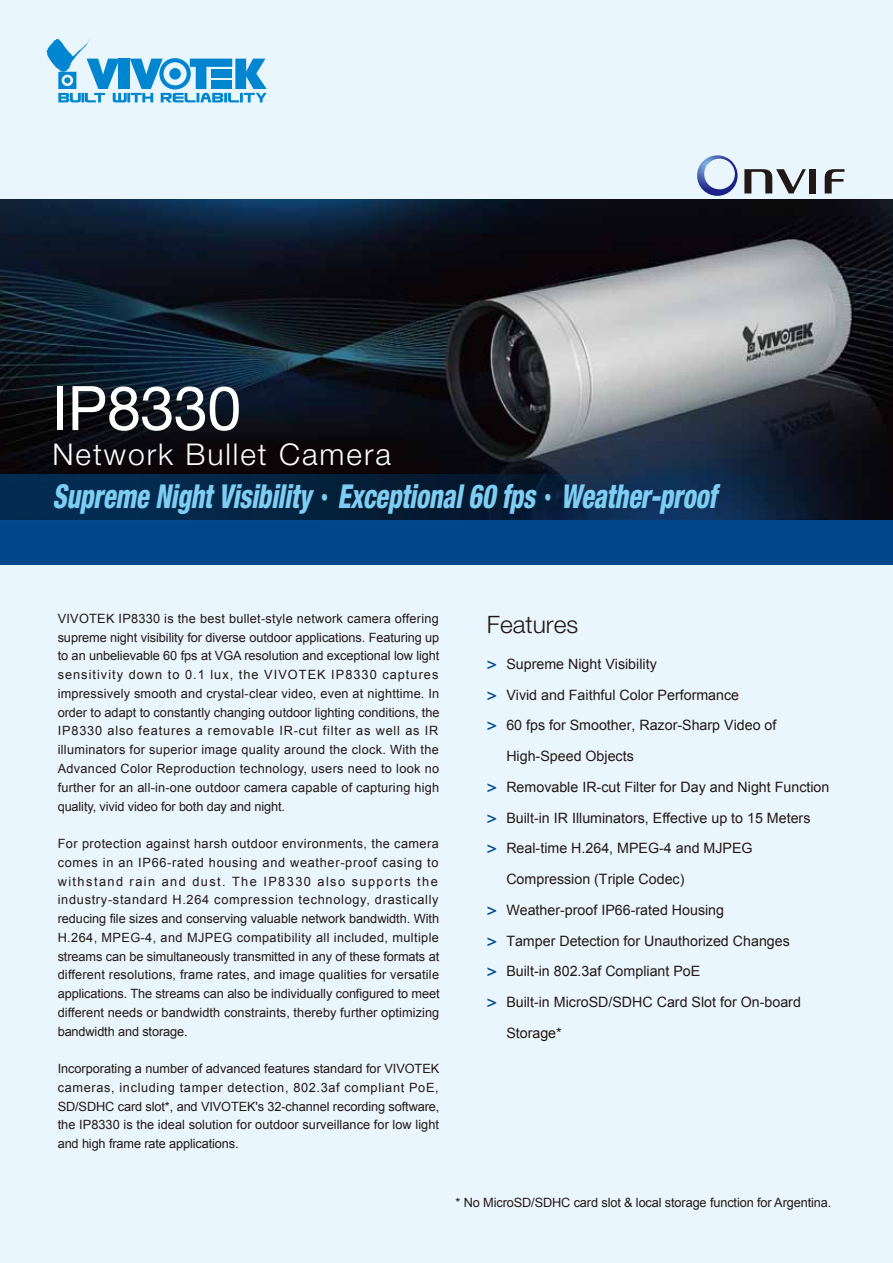
<style>
.page{position:relative;width:893px;height:1263px;background:#eaf6fd}
.page>*{position:absolute;margin:0;border:0;box-sizing:border-box;transform-origin:0 0}
.t1{font:61.5px "Helvetica Neue LT Std";letter-spacing:-.01em;color:#fff}
.t2{font:italic 800 condensed 33px "Helvetica Neue LT Std";letter-spacing:-.01em;color:#7ecef4;scale:.8 1}
.t3{font:300 30px "Helvetica Neue LT Std";letter-spacing:.065em;color:#fff}
.t4{font:300 24px "Helvetica Neue LT Std";color:#221815}
.t5{font:14.25px/30.8px "Arial";color:#221815}
.t6{font:12.75px/18.8px "Arial";letter-spacing:.005em;color:#221815;text-align:justify}
.s1{font-family:"Ming Li U";font-weight:400;font-style:normal;font-stretch:normal}
.s2{font-family:"Helvetica Neue LT Std";font-weight:500;font-size:16.5px;color:#004b8e}
.s3{font-family:"Helvetica Neue LT Std";font-weight:500;font-size:16.5px;color:rgb(0 75 142/0)}
</style>
<div class="page">
<img style="left:0;top:200px;width:893px;height:274px">
<div style="left:0;top:520px;width:893px;height:44px;background:#004789"></div>
<svg style="left:0;top:474px;width:893px;height:46px;background:#082240"></svg>
<svg style="left:47px;top:39px;width:220px;height:63px"></svg>
<div style="left:809px;top:169px;width:7px;height:24px;background:#221815"></div>
<svg style="left:744px;top:169px;width:62px;height:24px"></svg>
<svg style="left:825px;top:169px;width:19px;height:24px"></svg>
<svg style="left:697px;top:155px;width:41px;height:41px"></svg>
<h1 class="t1" style="left:52px;top:371px;width:190px">IP8330</h1>
<h3 class="t3" style="left:52px;top:436px;width:340px">Network Bullet Camera</h3>
<h2 class="t2" style="left:52px;top:475px;width:831px">Supreme Night Visibility<span class="s1">‧</span>Exceptional 60 fps<span class="s1">‧</span>Weather-proof</h2>
<p class="t6" style="left:58px;top:609px;width:383px">VIVOTEK IP8330 is the best bullet-style network camera offering supreme night visibility for diverse outdoor applications. Featuring up to an unbelievable 60 fps at VGA resolution and exceptional low light sensitivity down to 0.1 lux, the VIVOTEK IP8330 captures impressively smooth and crystal-clear video, even at nighttime. In order to adapt to constantly changing outdoor lighting conditions, the IP8330 also features a removable IR-cut filter as well as IR illuminators for superior image quality around the clock. With the Advanced Color Reproduction technology, users need to look no further for an all-in-one outdoor camera capable of capturing high quality, vivid video for both day and night.</p>
<p class="t6" style="left:58px;top:834px;width:383px;text-align:left">For protection against harsh outdoor environments, the camera comes in an IP66-rated housing and weather-proof casing to withstand rain and dust. The IP8330 also supports the industry-standard H.264 compression technology, drastically reducing file sizes and conserving valuable network bandwidth. With H.264, MPEG-4, and MJPEG compatibility all included, multiple streams can be simultaneously transmitted in any of these formats at different resolutions, frame rates, and image qualities for versatile applications. The streams can also be individually configured to meet different needs or bandwidth constraints, thereby further optimizing bandwidth and storage.</p>
<p class="t6" style="left:58px;top:1059px;width:383px">Incorporating a number of advanced features standard for VIVOTEK cameras, including tamper detection, 802.3af compliant PoE, SD/SDHC card slot*, and VIVOTEK's 32-channel recording software, the IP8330 is the ideal solution for outdoor surveillance for low light and high frame rate applications.</p>
<h3 class="t4" style="left:487px;top:610px;width:93px">Features</h3>
<p class="t5" style="left:487px;top:648px;width:344px"><span class="s2">&gt;</span> Supreme Night Visibility<br><span class="s2">&gt;</span> Vivid and Faithful Color Performance<br><span class="s2">&gt;</span> 60 fps for Smoother, Razor-Sharp Video of<br><span class="s3">&gt;</span> High-Speed Objects<br><span class="s2">&gt;</span> Removable IR-cut Filter for Day and Night Function <span class="s2">&gt;</span> Built-in IR Illuminators, Effective up to 15 Meters<br><span class="s2">&gt;</span> Real-time H.264, MPEG-4 and MJPEG<br><span class="s3">&gt;</span> Compression (Triple Codec)<br><span class="s2">&gt;</span> Weather-proof IP66-rated Housing<br><span class="s2">&gt;</span> Tamper Detection for Unauthorized Changes<br><span class="s2">&gt;</span> Built-in 802.3af Compliant PoE<br><span class="s2">&gt;</span> Built-in MicroSD/SDHC Card Slot for On-board<br><span class="s3">&gt;</span> Storage*</p>
<p class="t6" style="left:456px;top:1193px;width:377px">* No MicroSD/SDHC card slot &amp; local storage function for Argentina.</p>
</div>
